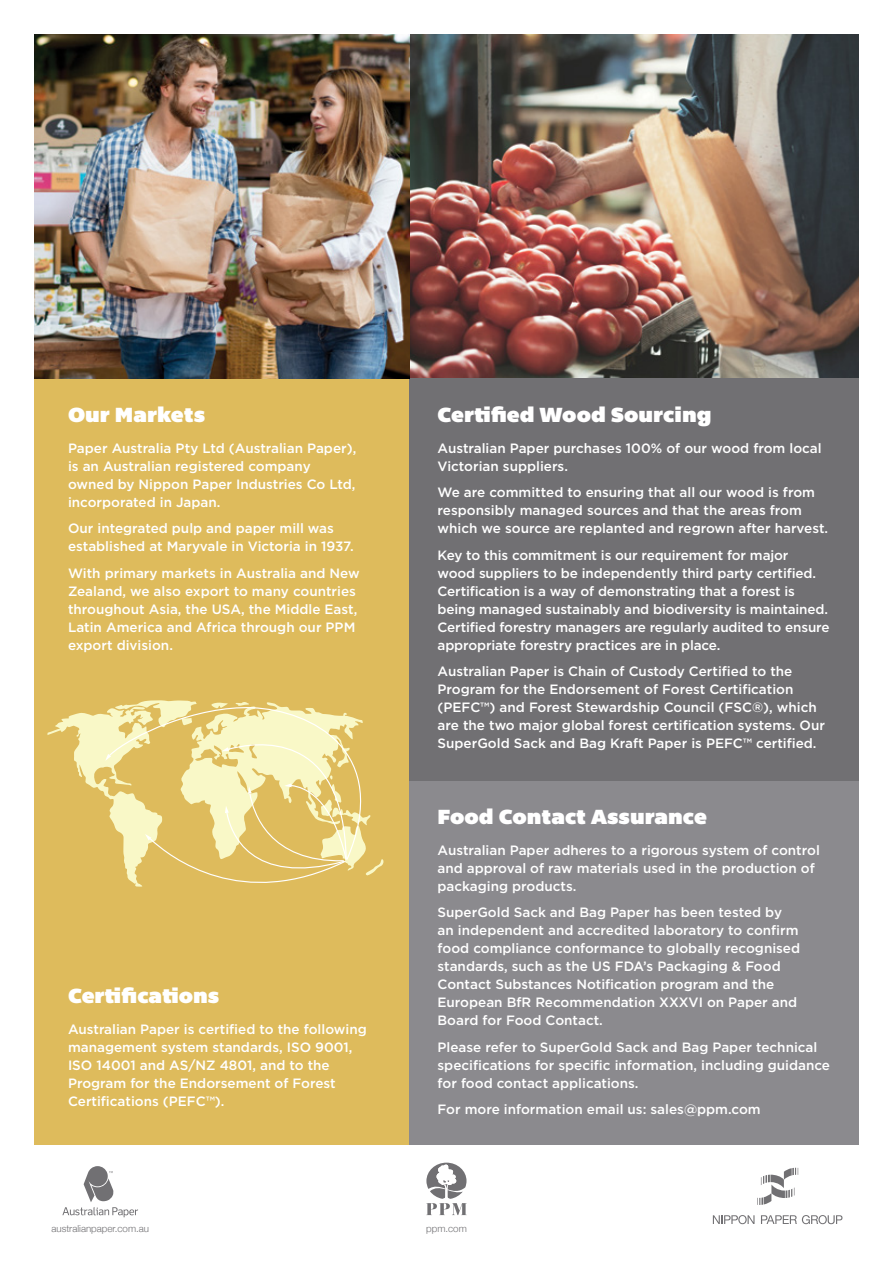
<style>
.page{position:relative;width:893px;height:1263px;background:#fff}
.page>*{position:absolute;margin:0;border:0;box-sizing:border-box;transform-origin:0 0}
.t1{font:21px "Bemio";color:#fff}
.t2{font:500 13.5px/18px "Gotham HTF";color:#fff}
.t3{font:300 9.75px "Helvetica Neue";color:#717073}
</style>
<div class="page">
<img style="left:34px;top:34px;width:825px;height:344px">
<div style="left:34px;top:378px;width:376px;height:766px;background:#debb5c"></div>
<div style="left:410px;top:378px;width:449px;height:417px;background:#717073"></div>
<div style="left:410px;top:781px;width:449px;height:363px;background:#8b8a8e"></div>
<svg style="left:47px;top:700px;width:230px;height:95px"></svg>
<svg style="left:105px;top:705px;width:279px;height:182px"></svg>
<svg style="left:426px;top:1162px;width:41px;height:53px"></svg>
<svg style="left:757px;top:1168px;width:42px;height:37px"></svg>
<svg style="left:713px;top:1215px;width:41px;height:9px"></svg>
<svg style="left:761px;top:1215px;width:81px;height:9px"></svg>
<svg style="left:62px;top:1166px;width:76px;height:51px"></svg>
<h1 class="t1" style="left:68px;top:398px;width:139px">Our Markets</h1>
<p class="t2" style="left:68px;top:439px;width:290px">Paper Australia Pty Ltd (Australian Paper), is an Australian registered company owned by Nippon Paper Industries Co Ltd, incorporated in Japan.</p>
<p class="t2" style="left:68px;top:519px;width:287px">Our integrated pulp and paper mill was established at Maryvale in Victoria in 1937.</p>
<p class="t2" style="left:68px;top:563px;width:293px">With primary markets in Australia and New Zealand, we also export to many countries throughout Asia, the USA, the Middle East, Latin America and Africa through our PPM export division.</p>
<h1 class="t1" style="left:68px;top:979px;width:153px">Certifications</h1>
<p class="t2" style="left:68px;top:1020px;width:300px">Australian Paper is certified to the following management system standards, ISO 9001, ISO 14001 and AS/NZ 4801, and to the Program for the Endorsement of Forest Certifications (PEFC™).</p>
<h1 class="t1" style="left:438px;top:398px;width:275px">Certified Wood Sourcing</h1>
<p class="t2" style="left:438px;top:439px;width:386px">Australian Paper purchases 100% of our wood from local<br>Victorian suppliers.</p>
<p class="t2" style="left:438px;top:483px;width:392px">We are committed to ensuring that all our wood is from responsibly managed sources and that the areas from which we source are replanted and regrown after harvest.</p>
<p class="t2" style="left:438px;top:545px;width:394px">Key to this commitment is our requirement for major<br>wood suppliers to be independently third party certified.<br>Certification is a way of demonstrating that a forest is being managed sustainably and biodiversity is maintained.<br>Certified forestry managers are regularly audited to ensure appropriate forestry practices are in place.</p>
<p class="t2" style="left:438px;top:662px;width:389px">Australian Paper is Chain of Custody Certified to the Program for the Endorsement of Forest Certification (PEFC™) and Forest Stewardship Council (FSC®), which are the two major global forest certification systems. Our SuperGold Sack and Bag Kraft Paper is PEFC™ certified.</p>
<h1 class="t1" style="left:438px;top:800px;width:271px">Food Contact Assurance</h1>
<p class="t2" style="left:438px;top:841px;width:384px">Australian Paper adheres to a rigorous system of control and approval of raw materials used in the production of packaging products.</p>
<p class="t2" style="left:438px;top:903px;width:364px">SuperGold Sack and Bag Paper has been tested by an independent and accredited laboratory to confirm food compliance conformance to globally recognised standards, such as the US FDA’s Packaging &amp; Food Contact Substances Notification program and the European BfR Recommendation XXXVI on Paper and Board for Food Contact.</p>
<p class="t2" style="left:438px;top:1038px;width:394px">Please refer to SuperGold Sack and Bag Paper technical specifications for specific information, including guidance for food contact applications.</p>
<p class="t2" style="left:438px;top:1100px;width:325px">For more information email us: sales@ppm.com</p>
<p class="t3" style="left:51px;top:1220px;width:99px">australianpaper.com.au</p>
<p class="t3" style="left:426px;top:1220px;width:42px">ppm.com</p>
</div>
